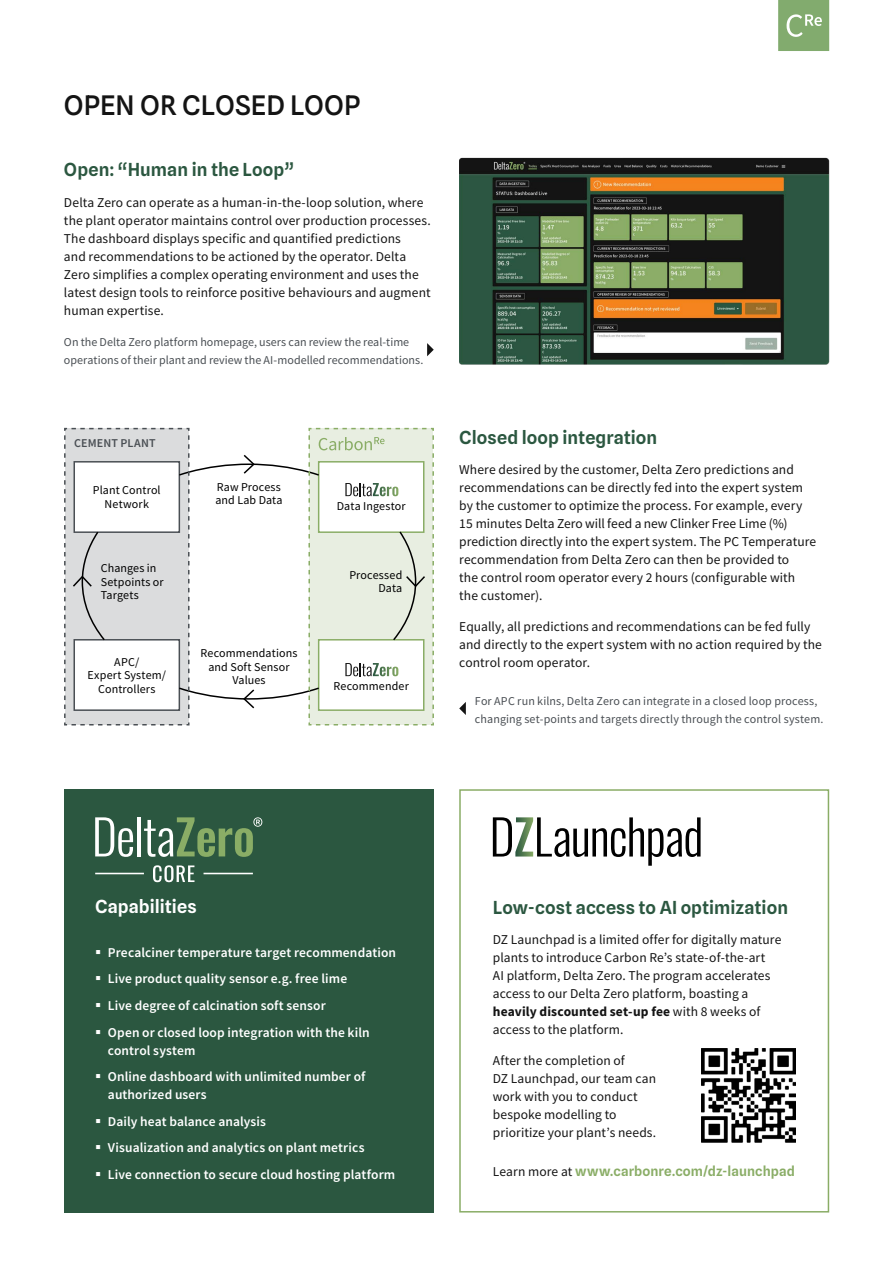
<style>
.page{position:relative;width:893px;height:1263px;background:#fff}
.page>*{position:absolute;margin:0;border:0;box-sizing:border-box;transform-origin:0 0}
.t1{font:500 27px "Spline Sans";letter-spacing:.01em;color:#141414}
.t2{font:600 18px "Spline Sans";letter-spacing:.005em;color:#2b5740}
.t3{font:600 18px "Spline Sans";color:#fff}
.t4{font:13.5px/18px "Mada";letter-spacing:.005em;color:#141414}
.t5{font:600 13.5px/26.5px "Mada";letter-spacing:.01em;color:#fff}
.t6{font:600 13.5px "Spline Sans";letter-spacing:.01em;color:#8aad66}
.t7{font:12px/18px "Mada";letter-spacing:.005em;color:#4a4f54}
.t8{font:12px/13.5px "Mada";letter-spacing:.01em;color:#000;text-align:center}
.t9{font:600 12px "Mada";letter-spacing:.01em;color:#4a4f54}
.s1{font-weight:700}
.s2{font-family:"Mada";font-weight:400;color:#141414}
</style>
<div class="page">
<img style="left:459px;top:157px;width:370px;height:207px">
<div style="left:64px;top:789px;width:370px;height:423px;background:#2b5740"></div>
<svg style="left:778px;top:0;width:51px;height:51px;background:#8bb179"></svg>
<div style="left:459px;top:789px;width:370px;height:423px;border:2px solid #8aad66"></div>
<svg style="left:95px;top:817px;width:38px;height:40px"></svg>
<hr style="left:137px;top:817px;width:4px;height:39px;background:#fff">
<svg style="left:144px;top:817px;width:118px;height:40px"></svg>
<hr style="left:204px;top:873px;width:49px;height:1px;background:#fff">
<hr style="left:95px;top:873px;width:49px;height:1px;background:#fff">
<svg style="left:153px;top:865px;width:41px;height:17px"></svg>
<svg style="left:493px;top:817px;width:208px;height:49px"></svg>
<svg style="left:64px;top:428px;width:370px;height:297px"></svg>
<img style="left:701px;top:1048px;width:95px;height:95px">
<svg style="left:459px;top:702px;width:7px;height:13px"></svg>
<svg style="left:427px;top:343px;width:7px;height:13px"></svg>
<h1 class="t1" style="left:64px;top:89px;width:298px">OPEN OR CLOSED LOOP</h1>
<h2 class="t2" style="left:64px;top:158px;width:232px">Open: “Human in the Loop”</h2>
<p class="t4" style="left:64px;top:194px;width:368px">Delta Zero can operate as a human-in-the-loop solution, where the plant operator maintains control over production processes.<br>The dashboard displays specific and quantified predictions<br>and recommendations to be actioned by the operator. Delta Zero simplifies a complex operating environment and uses the latest design tools to reinforce positive behaviours and augment human expertise.</p>
<p class="t7" style="left:64px;top:334px;width:361px">On the Delta Zero platform homepage, users can review the real-time operations of their plant and review the AI-modelled recommendations.</p>
<p class="t9" style="left:74px;top:436px;width:83px">CEMENT PLANT</p>
<p class="t8" style="left:93px;top:484px;width:69px">Plant Control<br>Network</p>
<p class="t8" style="left:215px;top:481px;width:69px;text-align:left">Raw Process and Lab Data</p>
<p class="t8" style="left:337px;top:500px;width:70px">Data Ingestor</p>
<p class="t8" style="left:101px;top:562px;width:64px;text-align:left">Changes in<br>Setpoints or<br>Targets</p>
<p class="t8" style="left:349px;top:569px;width:55px;text-align:right">Processed<br>Data</p>
<p class="t8" style="left:88px;top:655px;width:80px">APC/<br>Expert System/<br>Controllers</p>
<p class="t8" style="left:201px;top:647px;width:98px">Recommendations and Soft Sensor<br>Values</p>
<p class="t8" style="left:333px;top:680px;width:77px">Recommender</p>
<h2 class="t2" style="left:459px;top:426px;width:200px">Closed loop integration</h2>
<p class="t4" style="left:459px;top:461px;width:358px">Where desired by the customer, Delta Zero predictions and recommendations can be directly fed into the expert system by the customer to optimize the process. For example, every 15 minutes Delta Zero will feed a new Clinker Free Lime (%) prediction directly into the expert system. The PC Temperature recommendation from Delta Zero can then be provided to<br>the control room operator every 2 hours (configurable with the customer).</p>
<p class="t4" style="left:459px;top:618px;width:364px">Equally, all predictions and recommendations can be fed fully and directly to the expert system with no action required by the control room operator.</p>
<p class="t7" style="left:475px;top:692px;width:350px">For APC run kilns, Delta Zero can integrate in a closed loop process, changing set-points and targets directly through the control system.</p>
<h2 class="t3" style="left:95px;top:896px;width:103px">Capabilities</h2>
<p class="t5" style="left:108px;top:940px;width:290px">Precalciner temperature target recommendation Live product quality sensor e.g. free lime<br>Live degree of calcination soft sensor<br>Open or closed loop integration with the kiln</p>
<p class="t5" style="left:108px;top:1037px;width:259px">control system<br>Online dashboard with unlimited number of</p>
<p class="t5" style="left:108px;top:1082px;width:289px">authorized users<br>Daily heat balance analysis<br>Visualization and analytics on plant metrics<br>Live connection to secure cloud hosting platform</p>
<h2 class="t2" style="left:493px;top:896px;width:297px">Low-cost access to AI optimization</h2>
<p class="t4" style="left:493px;top:931px;width:290px">DZ Launchpad is a limited offer for digitally mature plants to introduce Carbon Re’s state-of-the-art<br>AI platform, Delta Zero. The program accelerates access to our Delta Zero platform, boasting a <span class="s1">heavily discounted set-up fee</span> with 8 weeks of access to the platform.</p>
<p class="t4" style="left:493px;top:1052px;width:165px">After the completion of<br>DZ Launchpad, our team can work with you to conduct bespoke modelling to prioritize your plant’s needs.</p>
<p class="t6" style="left:493px;top:1163px;width:304px"><span class="s2">Learn more at</span> www.carbonre.com/dz-launchpad</p>
</div>
